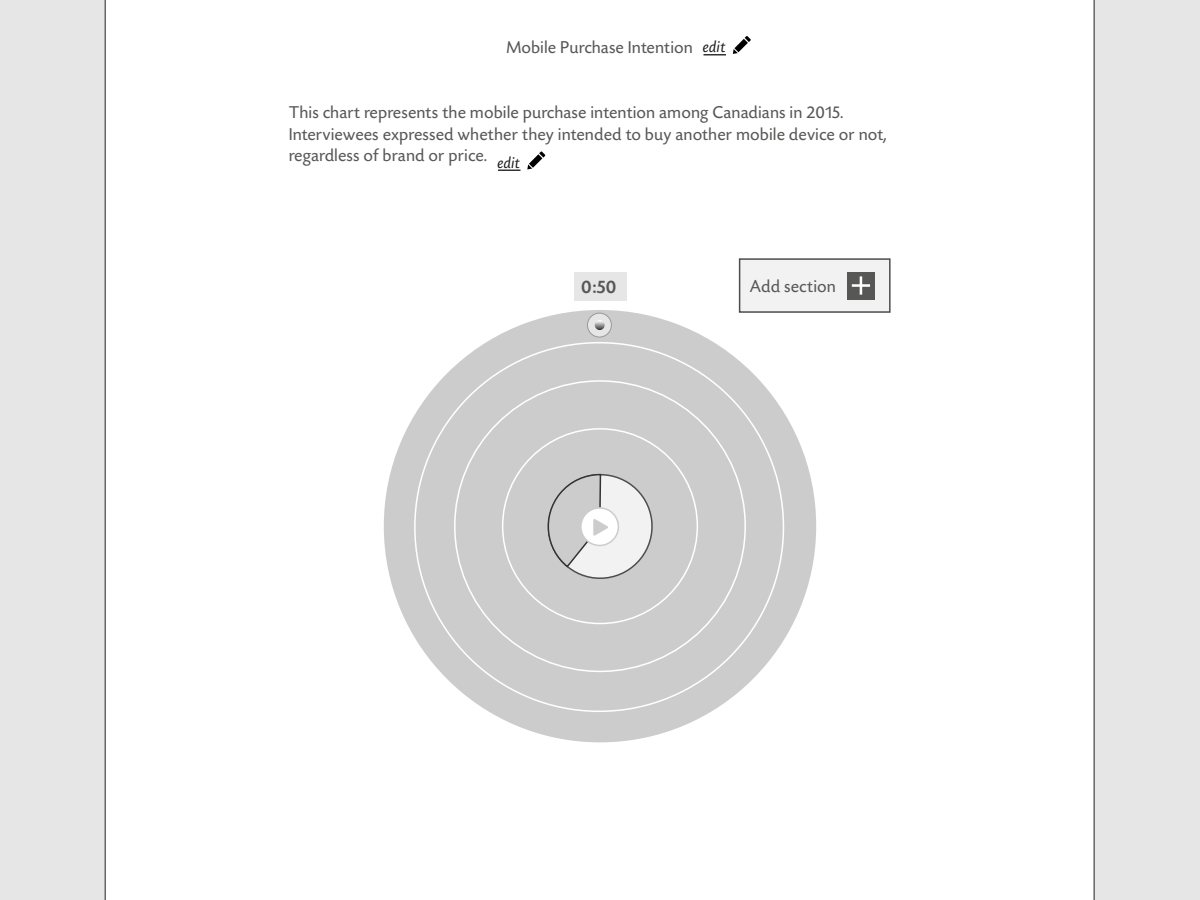
<style>
.page{position:relative;width:1200px;height:900px;background:#e6e6e6}
.page>*{position:absolute;margin:0;border:0;box-sizing:border-box;transform-origin:0 0}
.t1{font:500 19.2px "Today SHOP";color:#575756}
.t2{font:18px/21.6px "Today SHOP";letter-spacing:.04em;color:#575756}
.t3{font:italic 16.65px "Today SHOP";letter-spacing:.04em;color:#1d1d1b}
</style>
<div class="page">
<div style="left:105px;top:0;width:990px;height:900px;background:#fff"></div>
<div style="left:739px;top:258px;width:152px;height:55px;background:#f2f2f2;border:2px solid #4d4d4d"></div>
<div style="left:847px;top:272px;width:28px;height:27px;background:#575756"></div>
<svg style="left:852px;top:276px;width:18px;height:19px"></svg>
<svg style="left:734px;top:39px;width:14px;height:13px"></svg>
<svg style="left:745px;top:36px;width:6px;height:6px"></svg>
<svg style="left:733px;top:49px;width:5px;height:5px"></svg>
<hr style="left:704px;top:54px;width:22px;height:2px;background:#333">
<svg style="left:529px;top:154px;width:13px;height:14px"></svg>
<svg style="left:539px;top:151px;width:6px;height:7px"></svg>
<svg style="left:527px;top:165px;width:5px;height:4px"></svg>
<svg style="left:498px;top:170px;width:22px;height:1px"></svg>
<div style="left:384px;top:310px;width:432px;height:432px;background:#ccc;border-radius:50%"></div>
<svg style="left:547px;top:473px;width:106px;height:106px"></svg>
<div style="left:574px;top:272px;width:52px;height:29px;background:#e6e6e6"></div>
<div style="left:587px;top:313px;width:24px;height:24px;background:#e6e6e6;border-radius:50%"></div>
<div style="left:587px;top:313px;width:25px;height:24px;border:1px solid #999;border-radius:50%"></div>
<svg style="left:595px;top:320px;width:10px;height:10px"></svg>
<p class="t2" style="left:507px;top:37px;width:187px">Mobile Purchase Intention</p>
<p class="t3" style="left:703px;top:38px;width:24px">edit</p>
<p class="t2" style="left:289px;top:102px;width:599px">This chart represents the mobile purchase intention among Canadians in 2015.<br>Interviewees expressed whether they intended to buy another mobile device or not, regardless of brand or price.</p>
<p class="t3" style="left:497px;top:154px;width:24px">edit</p>
<p class="t1" style="left:582px;top:277px;width:36px">0:50</p>
<p class="t2" style="left:750px;top:276px;width:87px">Add section</p>
</div>
